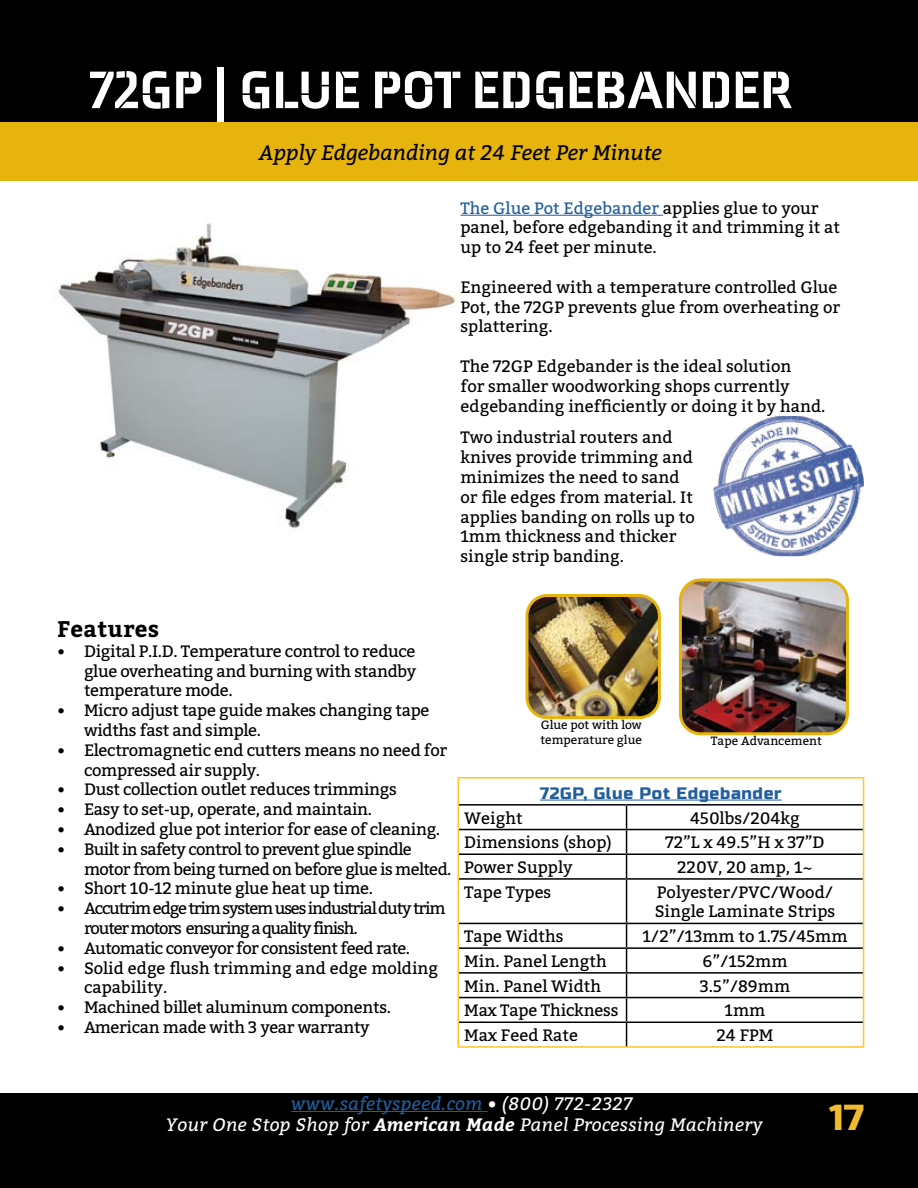
<style>
.page{position:relative;width:918px;height:1188px;background:#fff}
.page>*{position:absolute;margin:0;border:0;box-sizing:border-box;transform-origin:0 0}
.TableOfContents{font:900 54px "Axia Stencil";color:#fff}
.t1{font:36px "Russo One";color:#f1bb2f}
.t2{font:700 22.5px "Bitter";letter-spacing:.02em;color:#000}
.TableOfContents-2{font:italic 21px "Bitter";color:#000}
.t3{font:italic 18px/21.6px "Bitter";letter-spacing:.02em;color:#fff;text-align:center}
.t4{font:16.5px/19.8px "Bitter";color:#000}
.t5{font:16.5px/19.8px "Bitter";letter-spacing:-.02em;color:#000}
.t6{font:16.5px/19.8px "Bitter";letter-spacing:-.04em;color:#000}
.t7{font:16.5px/19.8px "Bitter";letter-spacing:-.07em;color:#000}
.t8{font:16.5px "Russo One";letter-spacing:.04em;color:#215e9e}
.TableOfContents-3{font:12px/14.4px "Bitter";color:#000}
.s1{color:#215e9e}
.s2{font-weight:700}
</style>
<div class="page">
<div style="left:0;top:1093px;width:918px;height:95px;background:#000"></div>
<hr style="left:291px;top:1111px;width:197px;height:1px;background:#215e9e">
<div style="left:0;top:122px;width:918px;height:59px;background:#e7b40d"></div>
<img style="left:58px;top:223px;width:399px;height:306px">
<div style="left:0;top:0;width:918px;height:122px;background:#000"></div>
<hr style="left:460px;top:215px;width:203px;height:1px;background:#215e9e">
<hr style="left:458px;top:777px;width:169px;height:2px;background:#ffc429">
<hr style="left:627px;top:777px;width:237px;height:2px;background:#ffc429">
<svg style="left:458px;top:779px;width:1px;height:100px"></svg>
<svg style="left:863px;top:779px;width:1px;height:100px"></svg>
<hr style="left:458px;top:879px;width:1px;height:44px;background:#ffc429">
<hr style="left:863px;top:879px;width:1px;height:44px;background:#ffc429">
<svg style="left:458px;top:923px;width:1px;height:123px"></svg>
<svg style="left:863px;top:923px;width:1px;height:123px"></svg>
<hr style="left:458px;top:1046px;width:169px;height:2px;background:#ffc429">
<hr style="left:627px;top:1046px;width:237px;height:2px;background:#ffc429">
<hr style="left:459px;top:804px;width:168px;height:2px;background:#000">
<hr style="left:627px;top:804px;width:236px;height:2px;background:#000">
<hr style="left:459px;top:829px;width:168px;height:1px;background:#000">
<hr style="left:627px;top:829px;width:236px;height:1px;background:#000">
<hr style="left:459px;top:853px;width:168px;height:2px;background:#000">
<hr style="left:627px;top:853px;width:236px;height:2px;background:#000">
<svg style="left:626px;top:806px;width:1px;height:72px"></svg>
<hr style="left:459px;top:878px;width:168px;height:2px;background:#000">
<hr style="left:627px;top:878px;width:236px;height:2px;background:#000">
<hr style="left:626px;top:880px;width:1px;height:43px;background:#000">
<hr style="left:459px;top:923px;width:168px;height:1px;background:#000">
<hr style="left:627px;top:923px;width:236px;height:1px;background:#000">
<hr style="left:459px;top:947px;width:168px;height:2px;background:#000">
<hr style="left:627px;top:947px;width:236px;height:2px;background:#000">
<hr style="left:459px;top:972px;width:168px;height:2px;background:#000">
<hr style="left:627px;top:972px;width:236px;height:2px;background:#000">
<hr style="left:459px;top:997px;width:168px;height:1px;background:#000">
<hr style="left:627px;top:997px;width:236px;height:1px;background:#000">
<hr style="left:459px;top:1022px;width:168px;height:1px;background:#000">
<hr style="left:627px;top:1022px;width:236px;height:1px;background:#000">
<svg style="left:626px;top:924px;width:1px;height:122px"></svg>
<hr style="left:540px;top:800px;width:242px;height:1px;background:#215e9e">
<img style="left:714px;top:416px;width:150px;height:140px">
<img style="left:681px;top:582px;width:166px;height:152px">
<div style="left:679px;top:578px;width:170px;height:157px;border:3px solid #e7b40d;border-radius:20px"></div>
<img style="left:529px;top:598px;width:128px;height:120px">
<div style="left:525px;top:594px;width:136px;height:125px;border:3px solid #e7b40d;border-radius:20px"></div>
<p class="TableOfContents" style="left:90px;top:57px;width:704px">72GP | GLUE POT EDGEBANDER</p>
<p class="TableOfContents-2" style="left:259px;top:139px;width:405px">Apply Edgebanding at 24 Feet Per Minute</p>
<p class="t4" style="left:460px;top:197px;width:381px"><span class="s1">The Glue Pot Edgebander</span> applies glue to your panel, before edgebanding it and trimming it at up to 24 feet per minute.</p>
<p class="t4" style="left:460px;top:277px;width:381px">Engineered with a temperature controlled Glue<br>Pot, the 72GP prevents glue from overheating or splattering.</p>
<p class="t4" style="left:460px;top:356px;width:366px">The 72GP Edgebander is the ideal solution<br>for smaller woodworking shops currently edgebanding inefficiently or doing it by hand.</p>
<p class="t4" style="left:460px;top:427px;width:236px">Two industrial routers and knives provide trimming and minimizes the need to sand or file edges from material. It applies banding on rolls up to<br>1mm thickness and thicker single strip banding.</p>
<p class="t2" style="left:57px;top:614px;width:103px">Features</p>
<p class="t4" style="left:84px;top:641px;width:334px;text-align:justify;text-indent:-27px">• Digital P.I.D. Temperature control to reduce glue overheating and burning with standby temperature mode.</p>
<p class="t5" style="left:84px;top:700px;width:347px;text-indent:-27px">• Micro adjust tape guide makes changing tape widths fast and simple.</p>
<p class="t5" style="left:84px;top:740px;width:365px;text-indent:-27px">• Electromagnetic end cutters means no need for compressed air supply.</p>
<p class="t5" style="left:57px;top:779px;width:341px">• Dust collection outlet reduces trimmings</p>
<p class="t5" style="left:57px;top:799px;width:317px">• Easy to set-up, operate, and maintain.</p>
<p class="t5" style="left:57px;top:819px;width:385px">• Anodized glue pot interior for ease of cleaning.</p>
<p class="t6" style="left:84px;top:839px;width:369px;text-indent:-27px">• Built in safety control to prevent glue spindle motor from being turned on before glue is melted.</p>
<p class="t5" style="left:57px;top:878px;width:318px">• Short 10-12 minute glue heat up time.</p>
<p class="t7" style="left:84px;top:898px;width:363px;text-indent:-27px">• Accutrim edge trim system uses industrial duty trim router motors ensuring a quality finish.</p>
<p class="t6" style="left:57px;top:938px;width:355px">• Automatic conveyor for consistent feed rate.</p>
<p class="t4" style="left:84px;top:957px;width:356px;text-indent:-27px">• Solid edge flush trimming and edge molding capability.</p>
<p class="t5" style="left:57px;top:997px;width:336px">• Machined billet aluminum components.</p>
<p class="t5" style="left:57px;top:1017px;width:314px">• American made with 3 year warranty</p>
<p class="TableOfContents-3" style="left:541px;top:717px;width:103px">Glue pot with low temperature glue</p>
<p class="TableOfContents-3" style="left:711px;top:734px;width:113px">Tape Advancement</p>
<p class="t8" style="left:540px;top:784px;width:243px">72GP, Glue Pot Edgebander</p>
<p class="t4" style="left:464px;top:807px;width:60px">Weight</p>
<p class="t4" style="left:690px;top:807px;width:111px">450lbs/204kg</p>
<p class="t4" style="left:464px;top:832px;width:149px">Dimensions (shop)</p>
<p class="t4" style="left:665px;top:832px;width:161px">72”L x 49.5”H x 37”D</p>
<p class="t4" style="left:464px;top:857px;width:110px">Power Supply</p>
<p class="t4" style="left:677px;top:857px;width:137px">220V, 20 amp, 1~</p>
<p class="t4" style="left:464px;top:881px;width:89px">Tape Types</p>
<p class="t4" style="left:655px;top:881px;width:182px">Polyester/PVC/Wood/<br>Single Laminate Strips</p>
<p class="t4" style="left:464px;top:926px;width:101px">Tape Widths</p>
<p class="t4" style="left:643px;top:926px;width:207px">1/2”/13mm to 1.75/45mm</p>
<p class="t4" style="left:464px;top:951px;width:144px">Min. Panel Length</p>
<p class="t4" style="left:703px;top:951px;width:87px">6”/152mm</p>
<p class="t4" style="left:464px;top:975px;width:138px">Min. Panel Width</p>
<p class="t4" style="left:700px;top:975px;width:92px">3.5”/89mm</p>
<p class="t4" style="left:464px;top:1000px;width:156px">Max Tape Thickness</p>
<p class="t4" style="left:725px;top:1000px;width:42px">1mm</p>
<p class="t4" style="left:464px;top:1025px;width:115px">Max Feed Rate</p>
<p class="t4" style="left:717px;top:1025px;width:59px">24 FPM</p>
<p class="t3" style="left:166px;top:1093px;width:598px"><span class="s1">www.safetyspeed.com</span> • (800) 772-2327<br>Your One Stop Shop for <span class="s2">American Made</span> Panel Processing Machinery</p>
<h2 class="t1" style="left:829px;top:1097px;width:36px">17</h2>
</div>
